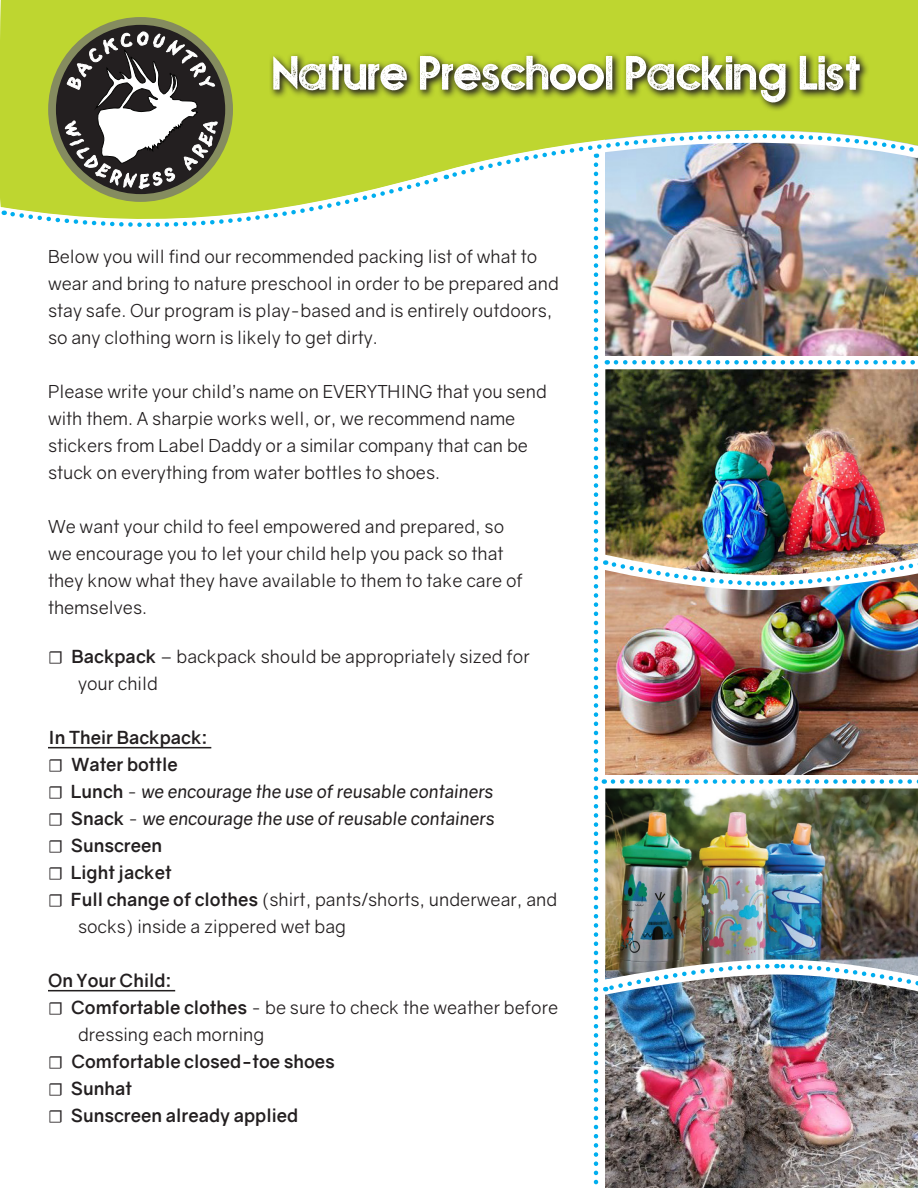
<style>
.page{position:relative;width:918px;height:1188px;background:#fff}
.page>*{position:absolute;margin:0;border:0;box-sizing:border-box;transform-origin:0 0}
.t1{font:700 54px "NOVASTAMP";color:#fff}
.t2{font:18px/27px "Gravity";color:#231f20}
.t3{font:700 18px "Gravity";color:#231f20}
.t4{font:italic 18px "Gravity";color:#231f20}
.s1{font-family:"Minion Pro"}
.s2{font-weight:700}
.s3{font-family:"Minion Pro";font-weight:400}
.s4{font-family:"Minion Pro";font-style:normal}
.s5{font-weight:700;font-style:normal}
.s6{font-style:normal}
</style>
<div class="page">
<div style="left:0;top:0;width:918px;height:122px;background:#bed630"></div>
<img style="left:4px;top:32px;width:914px;height:1156px">
<p class="t1" style="left:273px;top:43px;width:590px">Nature Preschool Packing List</p>
<p class="t2" style="left:48px;top:243px;width:512px">Below you will find our recommended packing list of what to wear and bring to nature preschool in order to be prepared and stay safe. Our program is play-based and is entirely outdoors, so any clothing worn is likely to get dirty.</p>
<p class="t2" style="left:48px;top:378px;width:500px">Please write your child’s name on EVERYTHING that you send with them. A sharpie works well, or, we recommend name stickers from Label Daddy or a similar company that can be stuck on everything from water bottles to shoes.</p>
<p class="t2" style="left:48px;top:513px;width:476px">We want your child to feel empowered and prepared, so we encourage you to let your child help you pack so that they know what they have available to them to take care of themselves.</p>
<p class="t2" style="left:78px;top:643px;width:453px;text-indent:-30px"><span class="s1">☐</span> <span class="s2">Backpack</span> – backpack should be appropriately sized for your child</p>
<p class="t3" style="left:48px;top:726px;width:161px">In Their Backpack:</p>
<p class="t3" style="left:48px;top:753px;width:131px"><span class="s3">☐</span> Water bottle</p>
<p class="t4" style="left:48px;top:780px;width:447px"><span class="s4">☐</span> <span class="s5">Lunch</span> <span class="s6">-</span> we encourage the use of reusable containers</p>
<p class="t4" style="left:48px;top:807px;width:448px"><span class="s4">☐</span> <span class="s5">Snack</span> <span class="s6">-</span> we encourage the use of reusable containers</p>
<p class="t3" style="left:48px;top:834px;width:116px"><span class="s3">☐</span> Sunscreen</p>
<p class="t3" style="left:48px;top:861px;width:125px"><span class="s3">☐</span> Light jacket</p>
<p class="t2" style="left:78px;top:886px;width:481px;text-indent:-30px"><span class="s1">☐</span> <span class="s2">Full change of clothes</span> (shirt, pants/shorts, underwear, and socks) inside a zippered wet bag</p>
<p class="t3" style="left:48px;top:969px;width:125px">On Your Child:</p>
<p class="t2" style="left:78px;top:994px;width:482px;text-indent:-30px"><span class="s1">☐</span> <span class="s2">Comfortable clothes</span> - be sure to check the weather before dressing each morning</p>
<p class="t3" style="left:48px;top:1050px;width:289px"><span class="s3">☐</span> Comfortable closed-toe shoes</p>
<p class="t3" style="left:48px;top:1077px;width:86px"><span class="s3">☐</span> Sunhat</p>
<p class="t3" style="left:48px;top:1104px;width:252px"><span class="s3">☐</span> Sunscreen already applied</p>
</div>
